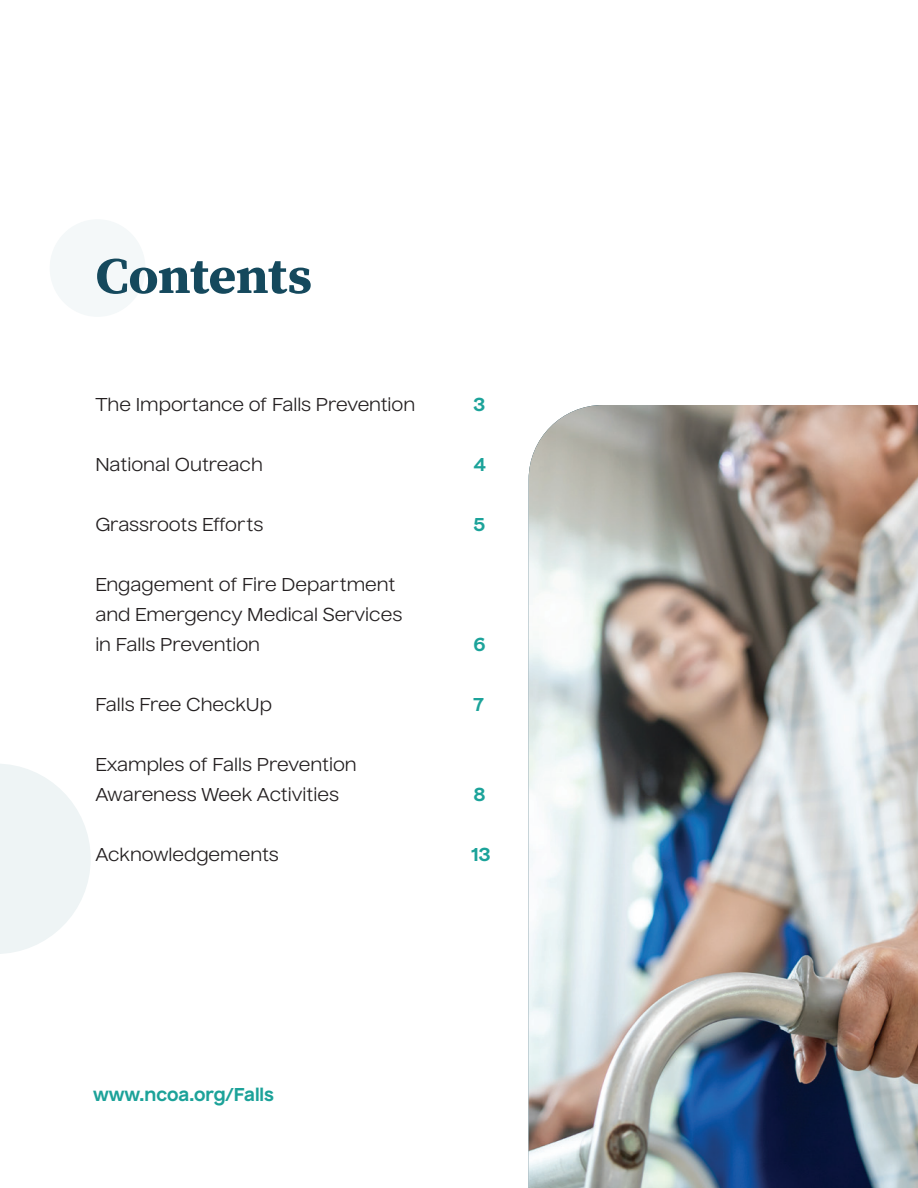
<style>
.page{position:relative;width:918px;height:1188px;background:#fff}
.page>*{position:absolute;margin:0;border:0;box-sizing:border-box;transform-origin:0 0}
.t1{font:51px "Source Serif Variable";letter-spacing:-.01em;color:#15495d;scale:1.05 1}
.t2{font:18px/30px "Nuckle";color:#231f20;scale:1.05 1}
.t3{font:700 18px "Nuckle";color:#1ca299}
.t4{font:700 18px "Nuckle";color:#1ca39a;scale:1.05 1}
</style>
<div class="page">
<div style="left:50px;top:219px;width:95px;height:98px;background:#f4f8f9;border-radius:50%"></div>
<svg style="left:0;top:764px;width:91px;height:190px"></svg>
<img style="left:529px;top:405px;width:389px;height:783px">
<p class="t1" style="left:95px;top:242px;width:208px">Contents</p>
<p class="t2" style="left:95px;top:389px;width:306px">The Importance of Falls Prevention</p>
<p class="t4" style="left:473px;top:393px;width:13px">3</p>
<p class="t2" style="left:95px;top:449px;width:161px">National Outreach</p>
<p class="t4" style="left:473px;top:453px;width:13px">4</p>
<p class="t2" style="left:95px;top:509px;width:161px">Grassroots Efforts</p>
<p class="t4" style="left:473px;top:513px;width:13px">5</p>
<p class="t2" style="left:95px;top:569px;width:294px">Engagement of Fire Department and Emergency Medical Services in Falls Prevention</p>
<p class="t4" style="left:473px;top:633px;width:13px">6</p>
<p class="t2" style="left:95px;top:689px;width:170px">Falls Free CheckUp</p>
<p class="t4" style="left:473px;top:693px;width:11px">7</p>
<p class="t2" style="left:95px;top:749px;width:250px">Examples of Falls Prevention<br>Awareness Week Activities</p>
<p class="t4" style="left:473px;top:783px;width:13px">8</p>
<p class="t2" style="left:95px;top:839px;width:176px">Acknowledgements</p>
<p class="t4" style="left:471px;top:843px;width:20px">13</p>
<p class="t3" style="left:93px;top:1083px;width:182px">www.ncoa.org/Falls</p>
</div>
